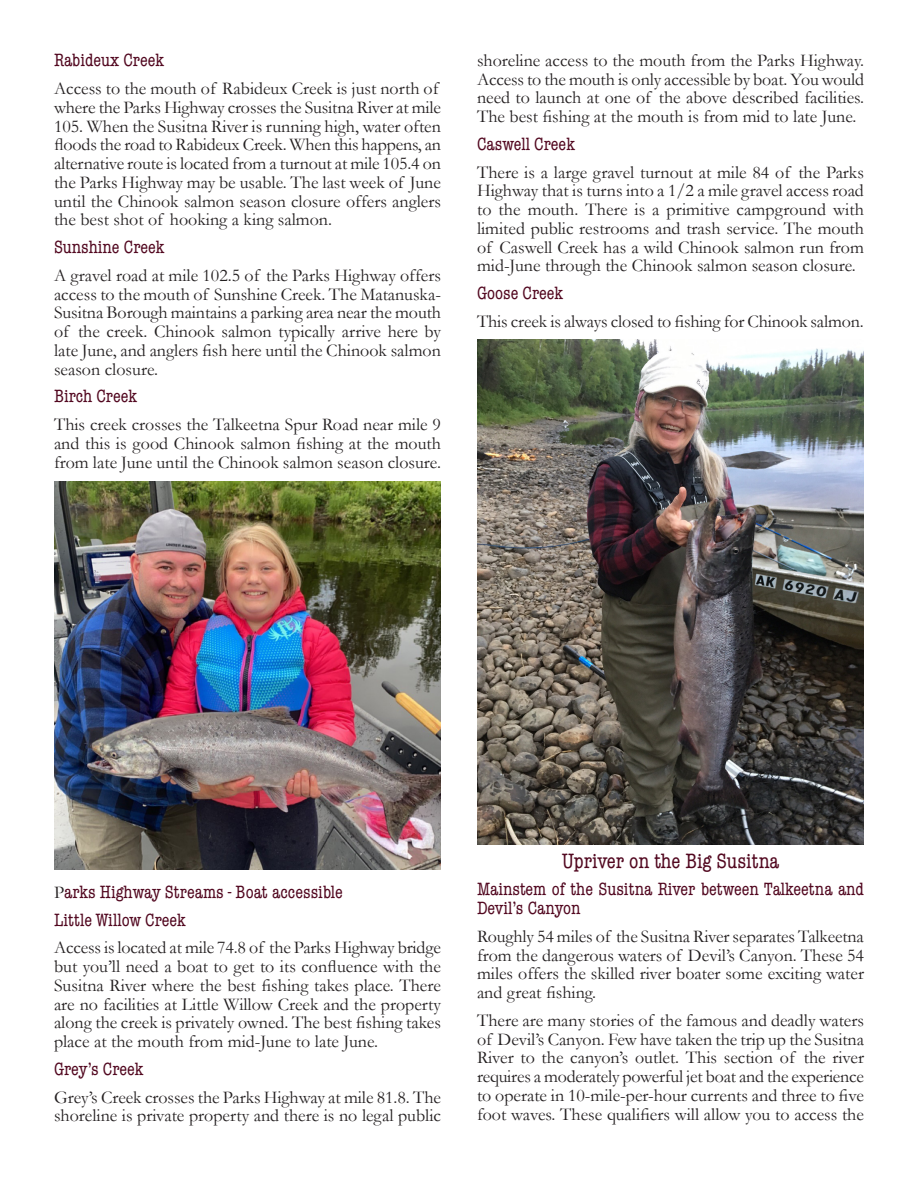
<style>
.page{position:relative;width:918px;height:1188px;background:#fff}
.page>*{position:absolute;margin:0;border:0;box-sizing:border-box;transform-origin:0 0}
.Subhead_1{font:condensed 21px "American Typewriter ITC Pro";color:#520820}
.Subhead_1-2{font:18px/18.8px "Garamond";color:#231f20;text-align:justify}
.Subhead_1-3{font:condensed 18px/18.8px "American Typewriter ITC Pro";color:#520820}
.s1{font-family:"Garamond";font-stretch:normal;color:#231f20}
</style>
<div class="page">
<img style="left:477px;top:339px;width:387px;height:505px">
<img style="left:54px;top:482px;width:387px;height:387px">
<p class="Subhead_1-3" style="left:54px;top:51px;width:112px">Rabideux Creek</p>
<p class="Subhead_1-2" style="left:54px;top:79px;width:389px;text-align:left">Access to the mouth of Rabideux Creek is just north of where the Parks Highway crosses the Susitna River at mile 105. When the Susitna River is running high, water often floods the road to Rabideux Creek. When this happens, an alternative route is located from a turnout at mile 105.4 on the Parks Highway may be usable. The last week of June until the Chinook salmon season closure offers anglers the best shot of hooking a king salmon.</p>
<p class="Subhead_1-3" style="left:54px;top:238px;width:112px">Sunshine Creek</p>
<p class="Subhead_1-2" style="left:54px;top:265px;width:389px">A gravel road at mile 102.5 of the Parks Highway offers access to the mouth of Sunshine Creek. The Matanuska-Susitna Borough maintains a parking area near the mouth of the creek. Chinook salmon typically arrive here by late June, and anglers fish here until the Chinook salmon season closure.</p>
<p class="Subhead_1-3" style="left:54px;top:387px;width:85px">Birch Creek</p>
<p class="Subhead_1-2" style="left:54px;top:415px;width:389px">This creek crosses the Talkeetna Spur Road near mile 9 and this is good Chinook salmon fishing at the mouth from late June until the Chinook salmon season closure.</p>
<p class="Subhead_1-2" style="left:477px;top:50px;width:389px">shoreline access to the mouth from the Parks Highway.<br>Access to the mouth is only accessible by boat. You would need to launch at one of the above described facilities.<br>The best fishing at the mouth is from mid to late June.</p>
<p class="Subhead_1-3" style="left:477px;top:134px;width:100px">Caswell Creek</p>
<p class="Subhead_1-2" style="left:477px;top:162px;width:389px">There is a large gravel turnout at mile 84 of the Parks Highway that is turns into a 1/2 a mile gravel access road to the mouth. There is a primitive campground with limited public restrooms and trash service. The mouth of Caswell Creek has a wild Chinook salmon run from mid-June through the Chinook salmon season closure.</p>
<p class="Subhead_1-3" style="left:477px;top:284px;width:88px">Goose Creek</p>
<p class="Subhead_1-2" style="left:477px;top:311px;width:388px">This creek is always closed to fishing for Chinook salmon.</p>
<p class="Subhead_1-3" style="left:54px;top:883px;width:290px"><span class="s1">P</span>arks Highway Streams - Boat accessible</p>
<p class="Subhead_1-3" style="left:54px;top:910px;width:133px">Little Willow Creek</p>
<p class="Subhead_1-2" style="left:54px;top:938px;width:389px">Access is located at mile 74.8 of the Parks Highway bridge but you’ll need a boat to get to its confluence with the Susitna River where the best fishing takes place. There are no facilities at Little Willow Creek and the property along the creek is privately owned. The best fishing takes place at the mouth from mid-June to late June.</p>
<p class="Subhead_1-3" style="left:54px;top:1060px;width:91px">Grey’s Creek</p>
<p class="Subhead_1-2" style="left:54px;top:1087px;width:389px">Grey’s Creek crosses the Parks Highway at mile 81.8. The shoreline is private property and there is no legal public</p>
<p class="Subhead_1" style="left:562px;top:849px;width:219px">Upriver on the Big Susitna</p>
<p class="Subhead_1-3" style="left:477px;top:880px;width:389px">Mainstem of the Susitna River between Talkeetna and<br>Devil’s Canyon</p>
<p class="Subhead_1-2" style="left:477px;top:926px;width:389px">Roughly 54 miles of the Susitna River separates Talkeetna from the dangerous waters of Devil’s Canyon. These 54 miles offers the skilled river boater some exciting water and great fishing.</p>
<p class="Subhead_1-2" style="left:477px;top:1010px;width:389px">There are many stories of the famous and deadly waters of Devil’s Canyon. Few have taken the trip up the Susitna River to the canyon’s outlet. This section of the river requires a moderately powerful jet boat and the experience to operate in 10-mile-per-hour currents and three to five foot waves. These qualifiers will allow you to access the</p>
</div>
